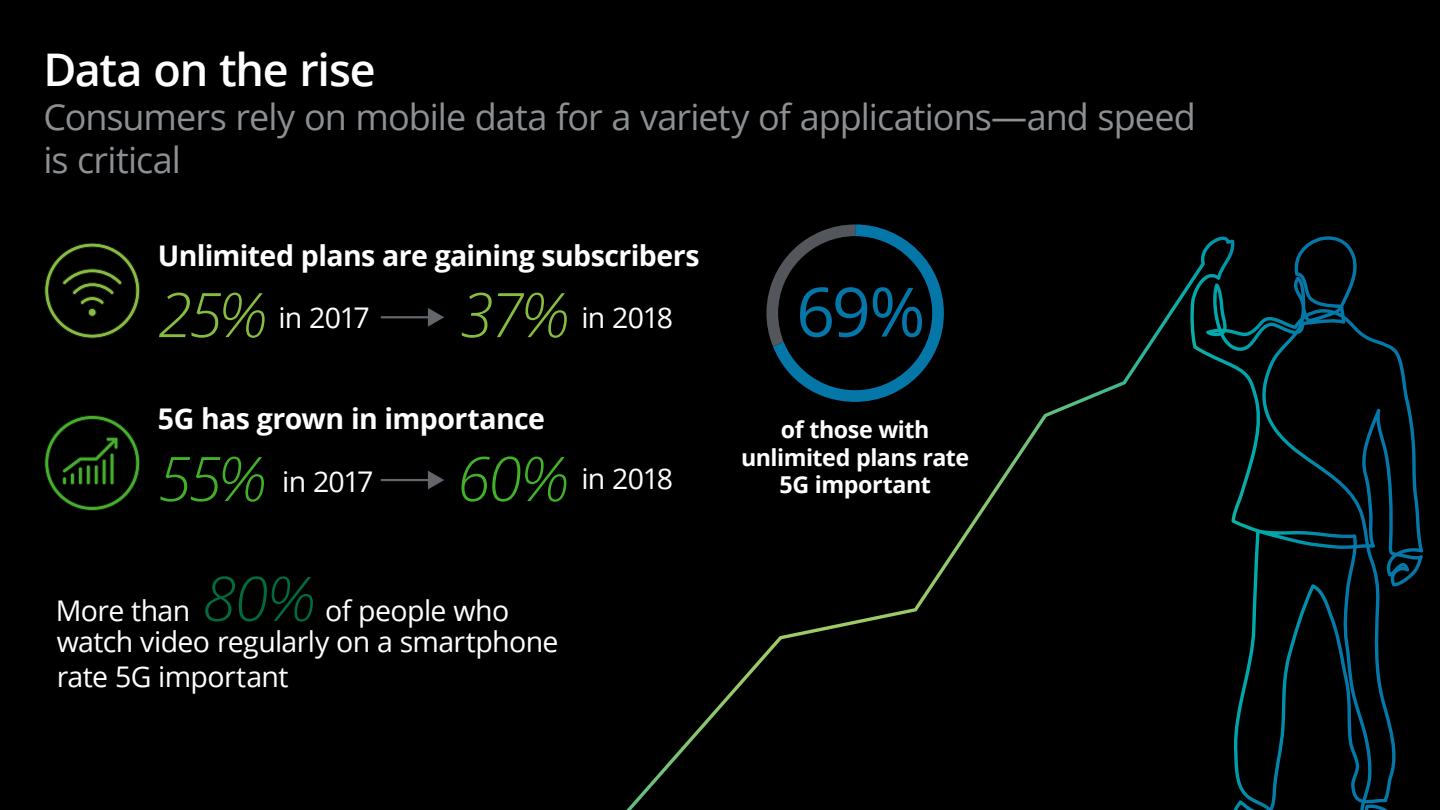
<style>
.page{position:relative;width:1440px;height:810px;background:#000}
.page>*{position:absolute;margin:0;border:0;box-sizing:border-box;transform-origin:0 0}
.t1{font:68.25px "Open Sans";color:#0476a8}
.t2{font:italic 300 61.5px "Open Sans";color:#86bd40}
.t3{font:italic 300 61.5px "Open Sans";color:#43b02a}
.t4{font:600 45px "Open Sans";letter-spacing:-.03em;color:#fff}
.t5{font:36px/43.2px "Open Sans";letter-spacing:-.025em;color:#8c9093}
.t6{font:28.5px/31.3px "Open Sans";letter-spacing:-.025em;color:#fff}
.t7{font:700 28.5px "Open Sans";letter-spacing:-.025em;color:#fff}
.t8{font:700 23.25px/27.9px "Open Sans";letter-spacing:-.02em;color:#fff;text-align:center}
.s1{font-weight:300;font-style:italic;font-size:61.5px;color:#006b3c}
</style>
<div class="page">
<svg style="left:626px;top:236px;width:740px;height:574px"></svg>
<svg style="left:755px;top:224px;width:189px;height:178px"></svg>
<div style="left:779px;top:237px;width:153px;height:153px;background:#000;border-radius:50%"></div>
<svg style="left:44px;top:415px;width:96px;height:96px"></svg>
<svg style="left:44px;top:243px;width:96px;height:96px"></svg>
<hr style="left:381px;top:316px;width:50px;height:2px;background:#63666a">
<svg style="left:428px;top:308px;width:16px;height:19px"></svg>
<hr style="left:381px;top:479px;width:50px;height:2px;background:#63666a">
<svg style="left:428px;top:471px;width:16px;height:18px"></svg>
<h3 class="t4" style="left:44px;top:39px;width:334px">Data on the rise</h3>
<p class="t5" style="left:44px;top:94px;width:1154px">Consumers rely on mobile data for a variety of applications—and speed is critical</p>
<p class="t7" style="left:158px;top:236px;width:543px">Unlimited plans are gaining subscribers</p>
<h2 class="t2" style="left:158px;top:272px;width:109px">25%</h2>
<h2 class="t2" style="left:460px;top:272px;width:109px">37%</h2>
<p class="t6" style="left:279px;top:301px;width:93px">in 2017</p>
<p class="t6" style="left:582px;top:301px;width:93px">in 2018</p>
<p class="t7" style="left:158px;top:398px;width:389px">5G has grown in importance</p>
<h2 class="t3" style="left:158px;top:436px;width:109px">55%</h2>
<h2 class="t3" style="left:456px;top:436px;width:113px">60%</h2>
<p class="t6" style="left:282px;top:465px;width:93px">in 2017</p>
<p class="t6" style="left:582px;top:462px;width:93px">in 2018</p>
<p class="t6" style="left:56px;top:594px;width:504px">More than <span class="s1">80%</span> of people who watch video regularly on a smartphone</p>
<p class="t6" style="left:57px;top:660px;width:233px">rate 5G important</p>
<h1 class="t1" style="left:796px;top:265px;width:131px">69%</h1>
<p class="t8" style="left:741px;top:415px;width:230px">of those with unlimited plans rate<br>5G important</p>
</div>
